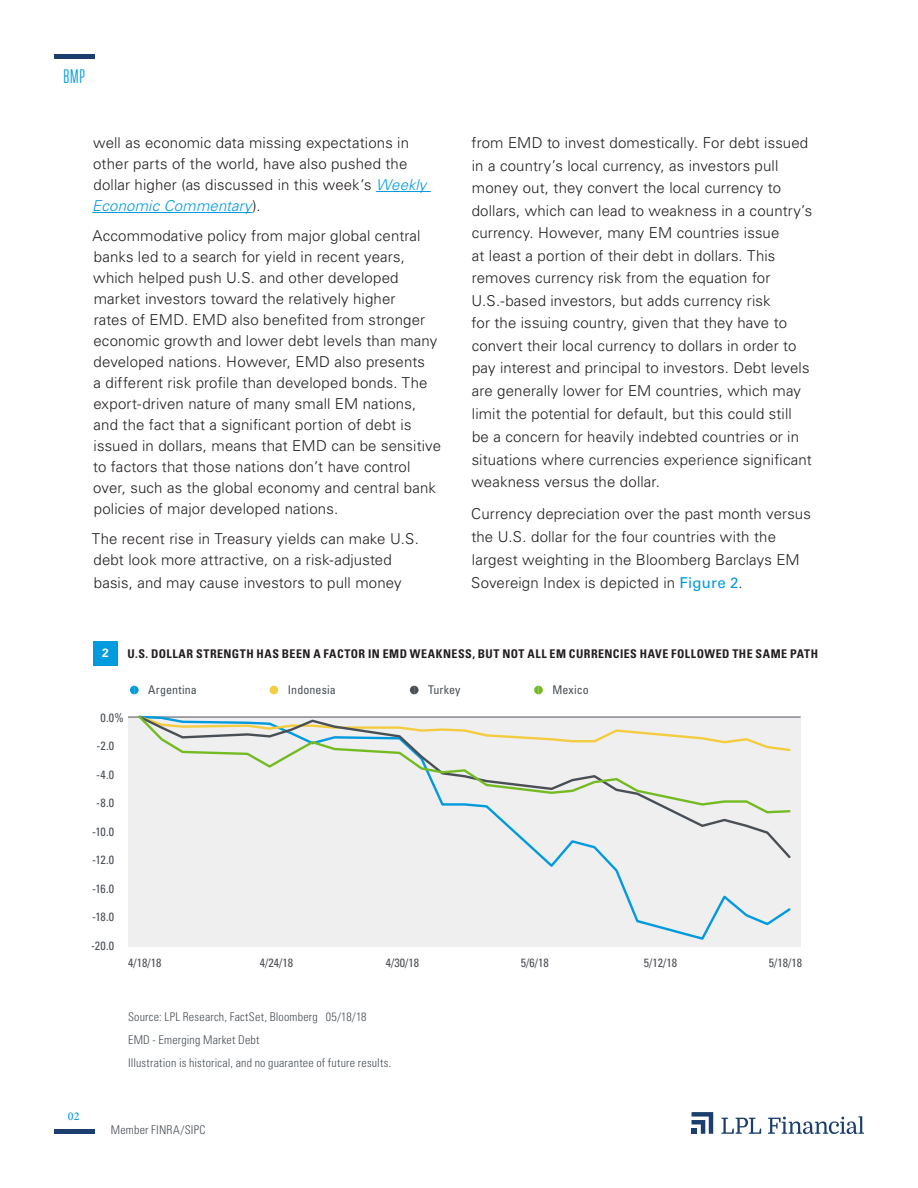
<style>
.page{position:relative;width:918px;height:1188px;background:#fff}
.page>*{position:absolute;margin:0;border:0;box-sizing:border-box;transform-origin:0 0}
.t1{font:19.5px "Tungsten Narrow";color:#009ade}
.t2{font:300 15px/21px "Univers LT Std";letter-spacing:.01em;color:#231f20}
.t3{font:300 condensed 12px/23.2px "Univers LT Std";letter-spacing:.015em;color:#484f55}
.t4{font:700 condensed 12px "Univers LT Std";letter-spacing:.04em;color:#231f20}
.t5{font:condensed 12px "Univers LT Std";letter-spacing:.005em;color:#484f55}
.t6{font:condensed 12px "Univers LT Std";color:#4d4f55}
.t7{font:500 12px "Minion Pro";color:#009ade}
.t8{font:700 12px "Univers LT Std";color:#fff}
.s1{font-style:italic;color:#009ade}
.s2{font-weight:400;color:#009ade}
</style>
<div class="page">
<hr style="left:54px;top:1130px;width:40px;height:4px;background:#1b3e6f">
<svg style="left:692px;top:1112px;width:21px;height:22px"></svg>
<svg style="left:721px;top:1118px;width:40px;height:16px"></svg>
<svg style="left:768px;top:1116px;width:96px;height:18px"></svg>
<hr style="left:54px;top:54px;width:40px;height:4px;background:#1b3e6f">
<hr style="left:376px;top:191px;width:55px;height:1px;background:#009ade">
<hr style="left:92px;top:212px;width:161px;height:1px;background:#009ade">
<div style="left:93px;top:642px;width:25px;height:24px;background:#009ade"></div>
<div style="left:129px;top:717px;width:672px;height:229px;background:#efeff0"></div>
<hr style="left:128px;top:717px;width:673px;height:1px;background:#4d4f55">
<svg style="left:543px;top:860px;width:248px;height:80px"></svg>
<svg style="left:494px;top:716px;width:299px;height:144px"></svg>
<svg style="left:136px;top:715px;width:656px;height:100px"></svg>
<svg style="left:130px;top:686px;width:9px;height:8px"></svg>
<svg style="left:270px;top:686px;width:8px;height:8px"></svg>
<svg style="left:410px;top:686px;width:9px;height:8px"></svg>
<svg style="left:534px;top:686px;width:9px;height:8px"></svg>
<h1 class="t1" style="left:63px;top:67px;width:23px">BMP</h1>
<p class="t2" style="left:92px;top:132px;width:336px">well as economic data missing expectations in other parts of the world, have also pushed the dollar higher (as discussed in this week’s <span class="s1">Weekly Economic Commentary</span>).</p>
<p class="t2" style="left:93px;top:225px;width:350px">Accommodative policy from major global central banks led to a search for yield in recent years, which helped push U.S. and other developed market investors toward the relatively higher<br>rates of EMD. EMD also benefited from stronger economic growth and lower debt levels than many developed nations. However, EMD also presents<br>a different risk profile than developed bonds. The export-driven nature of many small EM nations, and the fact that a significant portion of debt is issued in dollars, means that EMD can be sensitive to factors that those nations don’t have control over, such as the global economy and central bank policies of major developed nations.</p>
<p class="t2" style="left:92px;top:528px;width:328px">The recent rise in Treasury yields can make U.S. debt look more attractive, on a risk-adjusted</p>
<p class="t2" style="left:94px;top:572px;width:309px">basis, and may cause investors to pull money</p>
<p class="t2" style="left:471px;top:131px;width:343px;line-height:22.6px">from EMD to invest domestically. For debt issued in a country’s local currency, as investors pull money out, they convert the local currency to dollars, which can lead to weakness in a country’s currency. However, many EM countries issue<br>at least a portion of their debt in dollars. This removes currency risk from the equation for U.S.-based investors, but adds currency risk<br>for the issuing country, given that they have to convert their local currency to dollars in order to pay interest and principal to investors. Debt levels are generally lower for EM countries, which may limit the potential for default, but this could still<br>be a concern for heavily indebted countries or in situations where currencies experience significant weakness versus the dollar.</p>
<p class="t2" style="left:471px;top:502px;width:341px;line-height:22.8px">Currency depreciation over the past month versus the U.S. dollar for the four countries with the largest weighting in the Bloomberg Barclays EM Sovereign Index is depicted in <span class="s2">Figure 2</span>.</p>
<p class="t8" style="left:102px;top:646px;width:8px">2</p>
<p class="t4" style="left:128px;top:646px;width:692px">U.S. DOLLAR STRENGTH HAS BEEN A FACTOR IN EMD WEAKNESS, BUT NOT ALL EM CURRENCIES HAVE FOLLOWED THE SAME PATH</p>
<p class="t5" style="left:101px;top:710px;width:25px">0.0%</p>
<p class="t5" style="left:97px;top:738px;width:19px">-2.0</p>
<p class="t5" style="left:96px;top:767px;width:20px">-4.0</p>
<p class="t5" style="left:96px;top:795px;width:20px">-8.0</p>
<p class="t5" style="left:92px;top:824px;width:24px">-10.0</p>
<p class="t5" style="left:92px;top:852px;width:24px">-12.0</p>
<p class="t5" style="left:92px;top:881px;width:24px">-16.0</p>
<p class="t5" style="left:92px;top:909px;width:24px">-18.0</p>
<p class="t5" style="left:91px;top:938px;width:25px">-20.0</p>
<p class="t5" style="left:148px;top:682px;width:50px">Argentina</p>
<p class="t5" style="left:288px;top:682px;width:50px">Indonesia</p>
<p class="t5" style="left:428px;top:682px;width:34px">Turkey</p>
<p class="t5" style="left:552px;top:682px;width:38px">Mexico</p>
<p class="t6" style="left:128px;top:956px;width:35px">4/18/18</p>
<p class="t6" style="left:260px;top:956px;width:35px">4/24/18</p>
<p class="t6" style="left:386px;top:956px;width:35px">4/30/18</p>
<p class="t6" style="left:521px;top:956px;width:29px">5/6/18</p>
<p class="t6" style="left:644px;top:956px;width:35px">5/12/18</p>
<p class="t6" style="left:769px;top:956px;width:35px">5/18/18</p>
<p class="t7" style="left:68px;top:1108px;width:13px">02</p>
<p class="t3" style="left:128px;top:1005px;width:265px">Source: LPL Research, FactSet, Bloomberg 05/18/18<br>EMD - Emerging Market Debt<br>Illustration is historical, and no guarantee of future results.</p>
<p class="t3" style="left:111px;top:1118px;width:96px">Member FINRA/SIPC</p>
</div>
